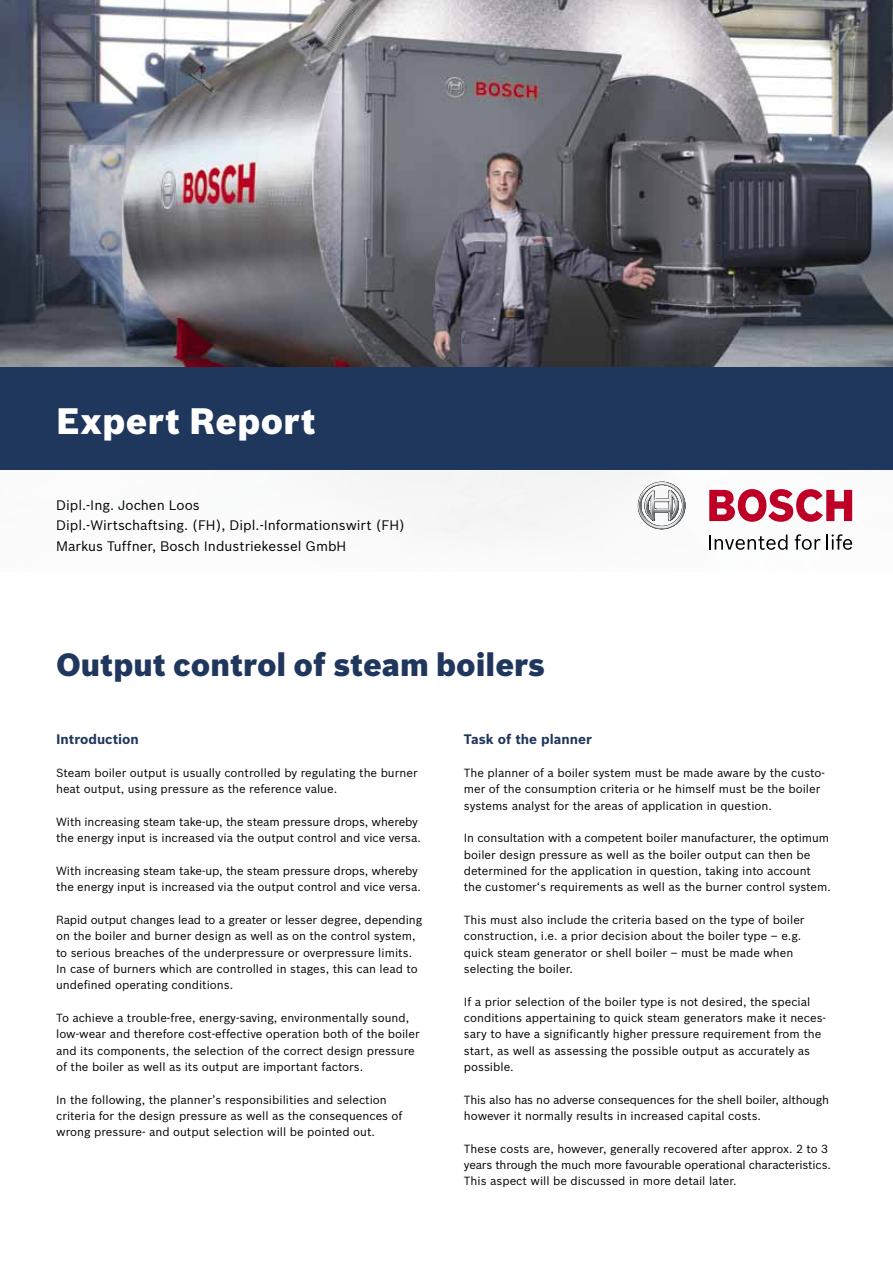
<style>
.page{position:relative;width:893px;height:1263px;background:#fff}
.page>*{position:absolute;margin:0;border:0;box-sizing:border-box;transform-origin:0 0}
.t1{font:900 36px "Bosch Sans";letter-spacing:.01em;color:#fff}
.t2{font:900 31.5px "Bosch Sans";color:#20375d}
.t3{font:13.5px/20.4px "Bosch Sans";color:#000}
.t4{font:700 13.5px "Bosch Sans";color:#20375d}
.t5{font:11.55px/16.4px "Bosch Sans";color:#000}
</style>
<div class="page">
<img style="left:0;top:0;width:893px;height:367px">
<svg style="left:638px;top:482px;width:47px;height:47px"></svg>
<svg style="left:709px;top:535px;width:78px;height:15px"></svg>
<svg style="left:795px;top:534px;width:57px;height:16px"></svg>
<svg style="left:709px;top:489px;width:143px;height:33px"></svg>
<div style="left:0;top:367px;width:893px;height:102px;background:#20375d"></div>
<h1 class="t1" style="left:56px;top:399px;width:261px">Expert Report</h1>
<p class="t3" style="left:56px;top:494px;width:350px">Dipl.-Ing. Jochen Loos<br>Dipl.-Wirtschaftsing. (FH), Dipl.-Informationswirt (FH)<br>Markus Tuffner, Bosch Industriekessel GmbH</p>
<h2 class="t2" style="left:56px;top:645px;width:491px">Output control of steam boilers</h2>
<p class="t4" style="left:56px;top:731px;width:84px">Introduction</p>
<p class="t5" style="left:56px;top:765px;width:363px">Steam boiler output is usually controlled by regulating the burner heat output, using pressure as the reference value.</p>
<p class="t5" style="left:56px;top:814px;width:366px">With increasing steam take-up, the steam pressure drops, whereby the energy input is increased via the output control and vice versa.</p>
<p class="t5" style="left:56px;top:863px;width:366px">With increasing steam take-up, the steam pressure drops, whereby the energy input is increased via the output control and vice versa.</p>
<p class="t5" style="left:56px;top:912px;width:368px">Rapid output changes lead to a greater or lesser degree, depending on the boiler and burner design as well as on the control system, to serious breaches of the underpressure or overpressure limits.<br>In case of burners which are controlled in stages, this can lead to undefined operating conditions.</p>
<p class="t5" style="left:56px;top:1010px;width:365px">To achieve a trouble-free, energy-saving, environmentally sound, low-wear and therefore cost-effective operation both of the boiler and its components, the selection of the correct design pressure of the boiler as well as its output are important factors.</p>
<p class="t5" style="left:56px;top:1091px;width:348px">In the following, the planner’s responsibilities and selection criteria for the design pressure as well as the consequences of wrong pressure- and output selection will be pointed out.</p>
<p class="t4" style="left:464px;top:731px;width:129px">Task of the planner</p>
<p class="t5" style="left:464px;top:765px;width:362px">The planner of a boiler system must be made aware by the custo&shy;mer of the consumption criteria or he himself must be the boiler systems analyst for the areas of application in question.</p>
<p class="t5" style="left:464px;top:830px;width:368px">In consultation with a competent boiler manufacturer, the optimum boiler design pressure as well as the boiler output can then be determined for the application in question, taking into account the customer‘s requirements as well as the burner control system.</p>
<p class="t5" style="left:464px;top:912px;width:342px">This must also include the criteria based on the type of boiler construction, i.e. a prior decision about the boiler type – e.g. quick steam generator or shell boiler – must be made when selecting the boiler.</p>
<p class="t5" style="left:464px;top:993px;width:364px">If a prior selection of the boiler type is not desired, the special conditions appertaining to quick steam generators make it neces&shy;sary to have a significantly higher pressure requirement from the start, as well as assessing the possible output as accurately as possible.</p>
<p class="t5" style="left:464px;top:1091px;width:367px">This also has no adverse consequences for the shell boiler, although however it normally results in increased capital costs.</p>
<p class="t5" style="left:464px;top:1140px;width:368px">These costs are, however, generally recovered after approx. 2 to 3 years through the much more favourable operational characteristics.<br>This aspect will be discussed in more detail later.</p>
</div>
